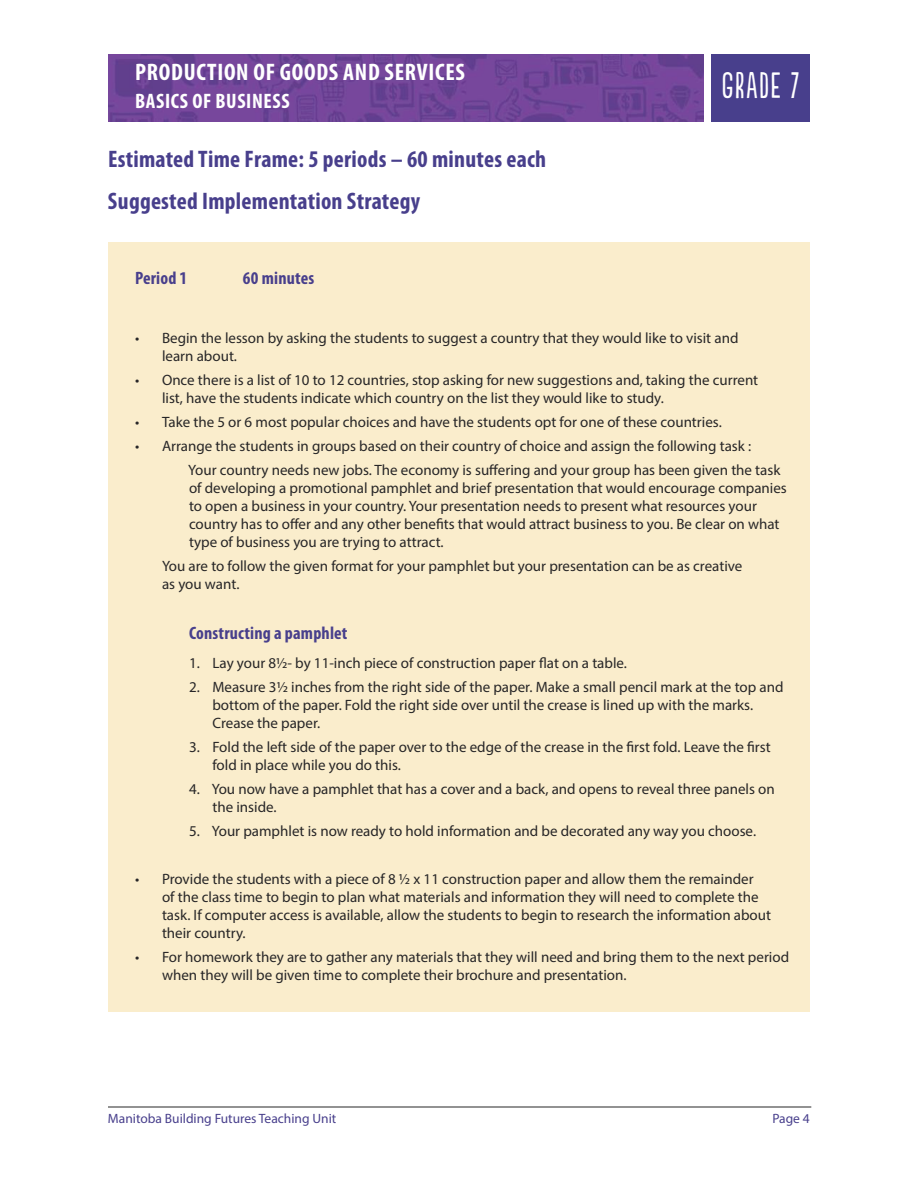
<style>
.page{position:relative;width:918px;height:1188px;background:#fff}
.page>*{position:absolute;margin:0;border:0;box-sizing:border-box;transform-origin:0 0}
.t1{font:34.5px "Populaire";letter-spacing:.05em;color:#fff}
.t2{font:700 condensed 24px/42.3px "Myriad Pro";letter-spacing:.01em;color:#483f8c}
.t3{font:700 condensed 24px "Myriad Pro";letter-spacing:.03em;color:#fff}
.t4{font:700 condensed 21px "Myriad Pro";letter-spacing:.03em;color:#fff}
.t5{font:700 condensed 18px "Myriad Pro";letter-spacing:.01em;color:#483f8c}
.t6{font:15px/18px "Myriad Pro";color:#272627}
.t7{font:13.5px "Myriad Pro";color:#483f8c}
</style>
<div class="page">
<hr style="left:108px;top:1107px;width:703px;height:1px;background:#272627">
<div style="left:711px;top:54px;width:99px;height:68px;background:#483f8c"></div>
<img style="left:108px;top:54px;width:596px;height:67px">
<div style="left:108px;top:242px;width:702px;height:769px;background:#faedcc"></div>
<h2 class="t3" style="left:135px;top:63px;width:331px">PRODUCTION OF GOODS AND SERVICES</h2>
<h3 class="t4" style="left:135px;top:94px;width:156px">BASICS OF BUSINESS</h3>
<h2 class="t2" style="left:108px;top:139px;width:440px">Estimated Time Frame: 5 periods – 60 minutes each<br>Suggested Implementation Strategy</h2>
<p class="t5" style="left:135px;top:272px;width:54px">Period 1</p>
<p class="t5" style="left:243px;top:272px;width:73px">60 minutes</p>
<h1 class="t1" style="left:722px;top:66px;width:79px">GRADE 7</h1>
<p class="t6" style="left:162px;top:330px;width:578px;text-indent:-27px">• Begin the lesson by asking the students to suggest a country that they would like to visit and learn about.</p>
<p class="t6" style="left:162px;top:372px;width:598px;text-indent:-27px">• Once there is a list of 10 to 12 countries, stop asking for new suggestions and, taking the current list, have the students indicate which country on the list they would like to study.</p>
<p class="t6" style="left:135px;top:414px;width:588px">• Take the 5 or 6 most popular choices and have the students opt for one of these countries.</p>
<p class="t6" style="left:188px;top:435px;width:594px;line-height:24px;text-indent:-53px">• Arrange the students in groups based on their country of choice and assign the following task :<br>Your country needs new jobs. The economy is suffering and your group has been given the task</p>
<p class="t6" style="left:189px;top:480px;width:599px">of developing a promotional pamphlet and brief presentation that would encourage companies to open a business in your country. Your presentation needs to present what resources your country has to offer and any other benefits that would attract business to you. Be clear on what type of business you are trying to attract.</p>
<p class="t6" style="left:162px;top:558px;width:582px">You are to follow the given format for your pamphlet but your presentation can be as creative as you want.</p>
<p class="t5" style="left:189px;top:627px;width:160px">Constructing a pamphlet</p>
<p class="t6" style="left:189px;top:655px;width:440px">1. Lay your 8½- by 11-inch piece of construction paper flat on a table.</p>
<p class="t6" style="left:212px;top:679px;width:573px;text-indent:-23px">2. Measure 3½ inches from the right side of the paper. Make a small pencil mark at the top and bottom of the paper. Fold the right side over until the crease is lined up with the marks.<br>Crease the paper.</p>
<p class="t6" style="left:212px;top:739px;width:560px;text-indent:-23px">3. Fold the left side of the paper over to the edge of the crease in the first fold. Leave the first fold in place while you do this.</p>
<p class="t6" style="left:212px;top:781px;width:564px;text-indent:-23px">4. You now have a pamphlet that has a cover and a back, and opens to reveal three panels on the inside.</p>
<p class="t6" style="left:189px;top:823px;width:569px">5. Your pamphlet is now ready to hold information and be decorated any way you choose.</p>
<p class="t6" style="left:162px;top:871px;width:611px;text-indent:-27px">• Provide the students with a piece of 8 ½ x 11 construction paper and allow them the remainder<br>of the class time to begin to plan what materials and information they will need to complete the task. If computer access is available, allow the students to begin to research the information about their country.</p>
<p class="t6" style="left:162px;top:949px;width:629px;text-indent:-27px">• For homework they are to gather any materials that they will need and bring them to the next period when they will be given time to complete their brochure and presentation.</p>
<p class="t7" style="left:108px;top:1113px;width:230px">Manitoba Building Futures Teaching Unit</p>
<p class="t7" style="left:772px;top:1113px;width:39px">Page 4</p>
</div>
